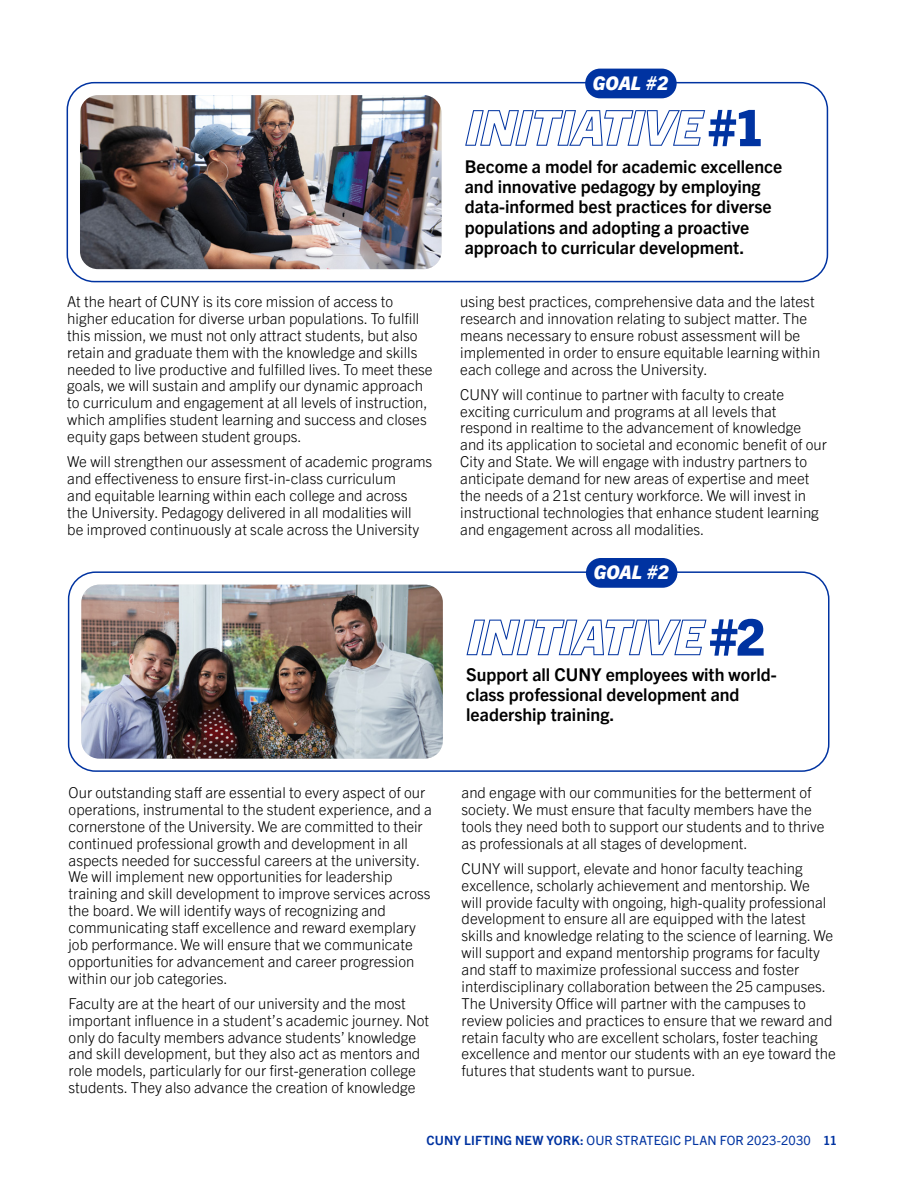
<style>
.page{position:relative;width:918px;height:1188px;background:#fff}
.page>*{position:absolute;margin:0;border:0;box-sizing:border-box;transform-origin:0 0}
.t1{font:800 50.55px "Trade Gothic Next LT Pro";color:#0033a1}
.t2{font:italic 800 18.75px "Trade Gothic Next LT Pro";color:#fff}
.t3{font:700 17.7px/20.2px "Trade Gothic Next LT Pro";color:#000}
.t4{font:300 15px/16.8px "Trade Gothic Next LT Pro";color:#000}
.t5{font:12.75px "Trade Gothic Next LT Pro";letter-spacing:.01em;color:#0033a1}
.s1{font-weight:700}
</style>
<div class="page">
<div style="left:67px;top:82px;width:761px;height:200px;border:2px solid #0033a1;border-radius:27px"></div>
<svg style="left:465px;top:110px;width:240px;height:36px"></svg>
<img style="left:80px;top:95px;width:362px;height:174px">
<div style="left:585px;top:69px;width:92px;height:29px;background:#0033a1;border-radius:15px"></div>
<div style="left:68px;top:571px;width:762px;height:201px;border:2px solid #0033a1;border-radius:27px"></div>
<svg style="left:467px;top:620px;width:239px;height:35px"></svg>
<img style="left:81px;top:585px;width:362px;height:174px">
<div style="left:586px;top:558px;width:91px;height:30px;background:#0033a1;border-radius:15px"></div>
<p class="t2" style="left:593px;top:70px;width:77px">GOAL #2</p>
<p class="t4" style="left:67px;top:292px;width:367px">At the heart of CUNY is its core mission of access to higher education for diverse urban populations. To fulfill this mission, we must not only attract students, but also retain and graduate them with the knowledge and skills needed to live productive and fulfilled lives. To meet these goals, we will sustain and amplify our dynamic approach to curriculum and engagement at all levels of instruction, which amplifies student learning and success and closes equity gaps between student groups.</p>
<p class="t4" style="left:67px;top:452px;width:366px">We will strengthen our assessment of academic programs and effectiveness to ensure first-in-class curriculum<br>and equitable learning within each college and across<br>the University. Pedagogy delivered in all modalities will<br>be improved continuously at scale across the University</p>
<p class="t4" style="left:69px;top:783px;width:365px">Our outstanding staff are essential to every aspect of our operations, instrumental to the student experience, and a cornerstone of the University. We are committed to their continued professional growth and development in all aspects needed for successful careers at the university.<br>We will implement new opportunities for leadership training and skill development to improve services across the board. We will identify ways of recognizing and communicating staff excellence and reward exemplary job performance. We will ensure that we communicate opportunities for advancement and career progression within our job categories.</p>
<p class="t4" style="left:69px;top:994px;width:362px">Faculty are at the heart of our university and the most important influence in a student’s academic journey. Not only do faculty members advance students’ knowledge and skill development, but they also act as mentors and role models, particularly for our first-generation college students. They also advance the creation of knowledge</p>
<h1 class="t1" style="left:707px;top:93px;width:59px">#1</h1>
<p class="t3" style="left:465px;top:155px;width:319px">Become a model for academic excellence and innovative pedagogy by employing data-informed best practices for diverse populations and adopting a proactive approach to curricular development.</p>
<p class="t4" style="left:460px;top:292px;width:361px">using best practices, comprehensive data and the latest research and innovation relating to subject matter. The means necessary to ensure robust assessment will be implemented in order to ensure equitable learning within each college and across the University.</p>
<p class="t4" style="left:460px;top:385px;width:368px">CUNY will continue to partner with faculty to create exciting curriculum and programs at all levels that respond in realtime to the advancement of knowledge and its application to societal and economic benefit of our City and State. We will engage with industry partners to anticipate demand for new areas of expertise and meet the needs of a 21st century workforce. We will invest in instructional technologies that enhance student learning and engagement across all modalities.</p>
<p class="t2" style="left:594px;top:560px;width:77px">GOAL #2</p>
<h1 class="t1" style="left:709px;top:602px;width:59px">#2</h1>
<p class="t3" style="left:466px;top:663px;width:312px">Support all CUNY employees with world&shy;class professional development and leadership training.</p>
<p class="t4" style="left:462px;top:783px;width:364px">and engage with our communities for the betterment of society. We must ensure that faculty members have the tools they need both to support our students and to thrive as professionals at all stages of development.</p>
<p class="t4" style="left:462px;top:859px;width:376px">CUNY will support, elevate and honor faculty teaching excellence, scholarly achievement and mentorship. We<br>will provide faculty with ongoing, high-quality professional development to ensure all are equipped with the latest skills and knowledge relating to the science of learning. We will support and expand mentorship programs for faculty and staff to maximize professional success and foster interdisciplinary collaboration between the 25 campuses.<br>The University Office will partner with the campuses to review policies and practices to ensure that we reward and retain faculty who are excellent scholars, foster teaching excellence and mentor our students with an eye toward the futures that students want to pursue.</p>
<p class="t5" style="left:427px;top:1132px;width:412px"><span class="s1">CUNY LIFTING NEW YORK:</span> OUR STRATEGIC PLAN FOR 2023-2030 <span class="s1">11</span></p>
</div>
